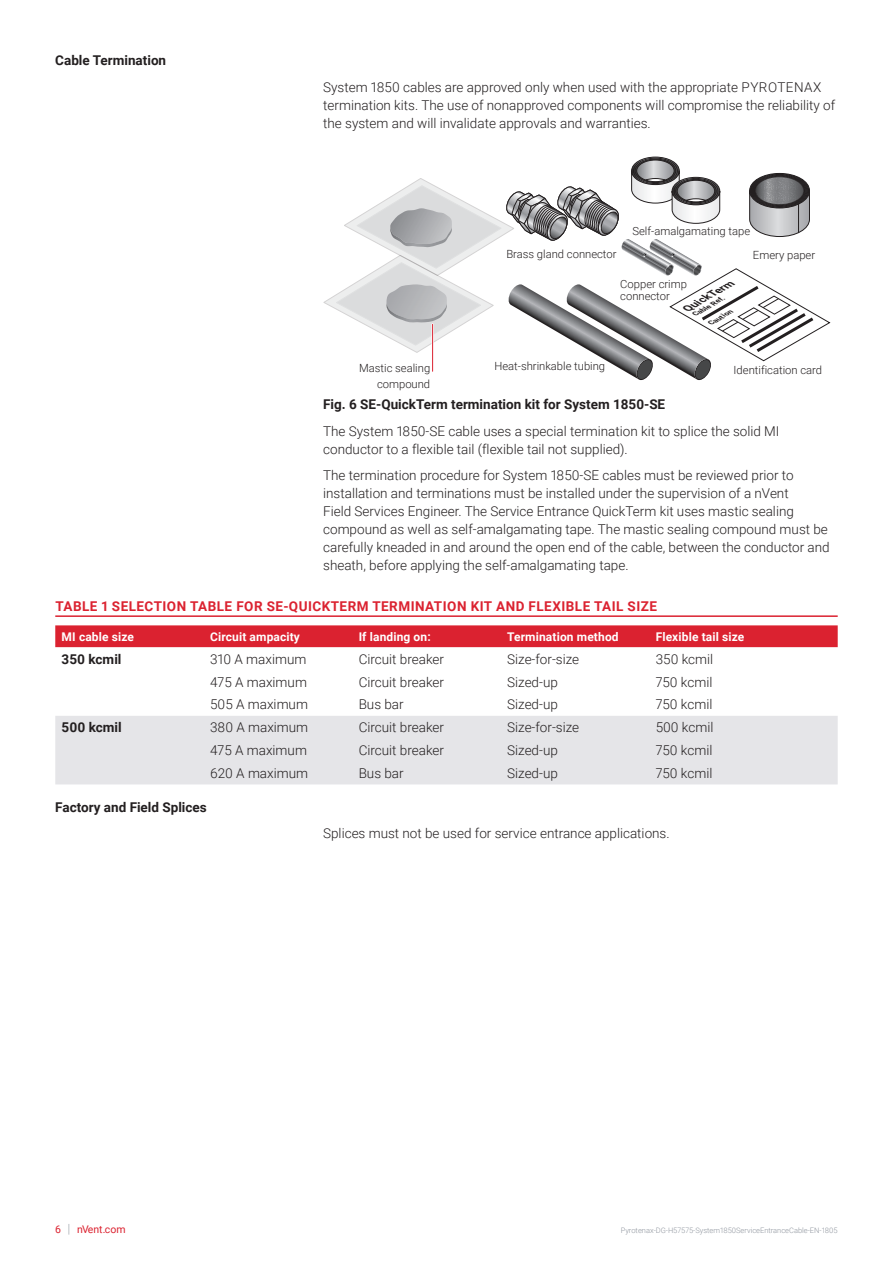
<style>
.page{position:relative;width:893px;height:1263px;background:#fff}
.page>*{position:absolute;margin:0;border:0;box-sizing:border-box;transform-origin:0 0}
.t1{font:300 13.5px/18px "Roboto";color:#231f20}
.t2{font:700 13.5px "Roboto";color:#231f20}
.t3{font:700 13.5px "Roboto";letter-spacing:.035em;color:#db2230}
.t4{font:700 12px "Roboto";letter-spacing:.01em;color:#fff}
.t5{font:300 11.25px/15.3px "Roboto";color:#231f20;text-align:right}
.t6{font:10.5px "Roboto";color:#db2230}
.t7{font:italic 700 9.75px "Roboto";color:#231f20;scale:1.15 1}
.t8{font:300 7.5px "Roboto";color:#8f959e}
.t9{font:italic 700 6.45px "Roboto";color:#231f20;scale:1.15 1}
.s1{font-weight:300;font-size:12.6px;color:#8f959e}
</style>
<div class="page">
<div style="left:55px;top:625px;width:783px;height:22px;background:#db2230"></div>
<div style="left:55px;top:716px;width:783px;height:68px;background:#e5e5e8"></div>
<hr style="left:55px;top:615px;width:783px;height:2px;background:#db2230">
<svg style="left:324px;top:157px;width:506px;height:223px"></svg>
<p class="t2" style="left:55px;top:51px;width:112px">Cable Termination</p>
<p class="t1" style="left:323px;top:78px;width:513px">System 1850 cables are approved only when used with the appropriate PYROTENAX termination kits. The use of nonapproved components will compromise the reliability of the system and will invalidate approvals and warranties.</p>
<p class="t5" style="left:506px;top:246px;width:112px">Brass gland connector</p>
<p class="t5" style="left:632px;top:223px;width:119px">Self-amalgamating tape</p>
<p class="t5" style="left:753px;top:246px;width:64px">Emery paper</p>
<p class="t5" style="left:359px;top:360px;width:73px">Mastic sealing compound</p>
<p class="t5" style="left:620px;top:277px;width:68px;line-height:12px;text-align:left">Copper crimp connector</p>
<p class="t7" style="left:683px;top:303px;width:50px;rotate:-30deg">QuickTerm</p>
<p class="t9" style="left:692px;top:310px;width:32px;rotate:-30deg">Cable Ref.</p>
<p class="t9" style="left:708px;top:319px;width:24px;rotate:-30deg">Caution</p>
<p class="t5" style="left:494px;top:358px;width:112px">Heat-shrinkable tubing</p>
<p class="t5" style="left:734px;top:362px;width:90px">Identification card</p>
<p class="t2" style="left:323px;top:395px;width:344px">Fig. 6 SE-QuickTerm termination kit for System 1850-SE</p>
<p class="t1" style="left:323px;top:421px;width:458px">The System 1850-SE cable uses a special termination kit to splice the solid MI conductor to a flexible tail (flexible tail not supplied).</p>
<p class="t1" style="left:323px;top:466px;width:508px">The termination procedure for System 1850-SE cables must be reviewed prior to installation and terminations must be installed under the supervision of a nVent<br>Field Services Engineer. The Service Entrance QuickTerm kit uses mastic sealing compound as well as self-amalgamating tape. The mastic sealing compound must be carefully kneaded in and around the open end of the cable, between the conductor and sheath, before applying the self-amalgamating tape.</p>
<p class="t3" style="left:56px;top:597px;width:603px">TABLE 1 SELECTION TABLE FOR SE-QUICKTERM TERMINATION KIT AND FLEXIBLE TAIL SIZE</p>
<p class="t4" style="left:62px;top:628px;width:74px">MI cable size</p>
<p class="t4" style="left:210px;top:628px;width:91px">Circuit ampacity</p>
<p class="t4" style="left:359px;top:628px;width:74px">If landing on:</p>
<p class="t4" style="left:507px;top:628px;width:113px">Termination method</p>
<p class="t4" style="left:656px;top:628px;width:90px">Flexible tail size</p>
<p class="t2" style="left:62px;top:649px;width:61px">350 kcmil</p>
<p class="t1" style="left:210px;top:649px;width:98px">310 A maximum</p>
<p class="t1" style="left:359px;top:649px;width:87px">Circuit breaker</p>
<p class="t1" style="left:507px;top:649px;width:74px">Size-for-size</p>
<p class="t1" style="left:656px;top:649px;width:59px">350 kcmil</p>
<p class="t1" style="left:210px;top:672px;width:98px">475 A maximum</p>
<p class="t1" style="left:359px;top:672px;width:87px">Circuit breaker</p>
<p class="t1" style="left:507px;top:672px;width:52px">Sized-up</p>
<p class="t1" style="left:656px;top:672px;width:58px">750 kcmil</p>
<p class="t1" style="left:210px;top:695px;width:99px">505 A maximum</p>
<p class="t1" style="left:359px;top:695px;width:47px">Bus bar</p>
<p class="t1" style="left:507px;top:695px;width:52px">Sized-up</p>
<p class="t1" style="left:656px;top:695px;width:58px">750 kcmil</p>
<p class="t2" style="left:62px;top:718px;width:62px">500 kcmil</p>
<p class="t1" style="left:210px;top:718px;width:100px">380 A maximum</p>
<p class="t1" style="left:359px;top:718px;width:87px">Circuit breaker</p>
<p class="t1" style="left:507px;top:718px;width:74px">Size-for-size</p>
<p class="t1" style="left:656px;top:718px;width:59px">500 kcmil</p>
<p class="t1" style="left:210px;top:741px;width:98px">475 A maximum</p>
<p class="t1" style="left:359px;top:741px;width:87px">Circuit breaker</p>
<p class="t1" style="left:507px;top:741px;width:52px">Sized-up</p>
<p class="t1" style="left:656px;top:741px;width:58px">750 kcmil</p>
<p class="t1" style="left:210px;top:764px;width:99px">620 A maximum</p>
<p class="t1" style="left:359px;top:764px;width:47px">Bus bar</p>
<p class="t1" style="left:507px;top:764px;width:52px">Sized-up</p>
<p class="t1" style="left:656px;top:764px;width:58px">750 kcmil</p>
<p class="t2" style="left:55px;top:798px;width:153px">Factory and Field Splices</p>
<p class="t1" style="left:323px;top:824px;width:348px">Splices must not be used for service entrance applications.</p>
<p class="t6" style="left:55px;top:1222px;width:72px">6 <span class="s1">|</span> nVent.com</p>
<p class="t8" style="left:621px;top:1225px;width:218px">Pyrotenax-DG-H57575-System1850ServiceEntranceCable-EN-1805</p>
</div>
